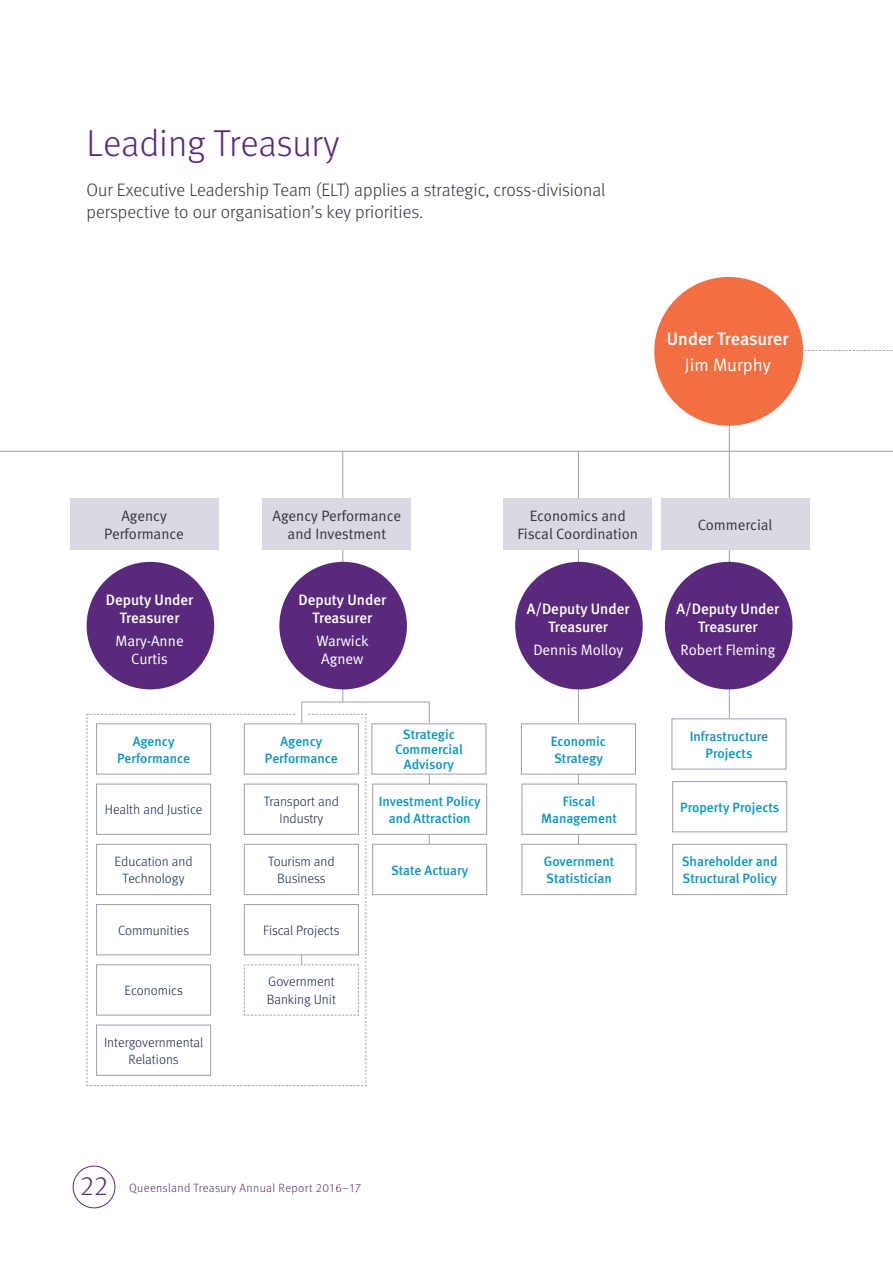
<style>
.page{position:relative;width:893px;height:1263px;background:#fff}
.page>*{position:absolute;margin:0;border:0;box-sizing:border-box;transform-origin:0 0}
.t1{font:300 37.5px "Meta OT";letter-spacing:-.005em;color:#592a7c}
.t2{font:300 27px "Meta OT";color:#592a7c}
.t3{font:300 18px/22.5px "Meta OT";color:#33353e}
.t4{font:18px "Meta Medium LF";letter-spacing:-.005em;color:#fff}
.t5{font:18px "Meta Normal LF";color:#fff}
.t6{font:15px/18px "Meta Normal LF";color:#33353e;text-align:center}
.t7{font:15px/18px "Meta Medium LF";color:#fff;text-align:center}
.t8{font:15px/18px "Meta Normal LF";color:#fff;text-align:center}
.t9{font:13.5px/17.2px "Meta Medium LF";color:#0a94c5;text-align:center}
.t10{font:300 13.5px/17.2px "Meta OT";color:#14234b;text-align:center}
.t11{font:300 12px "Meta OT";letter-spacing:.03em;color:#592a7c}
</style>
<div class="page">
<svg style="left:789px;top:350px;width:104px;height:45px"></svg>
<div style="left:73px;top:1166px;width:42px;height:42px;border:1px solid #592a7c;border-radius:50%"></div>
<svg style="left:0;top:450px;width:893px;height:491px"></svg>
<hr style="left:729px;top:397px;width:1px;height:352px;background:#9f9eaf">
<div style="left:654px;top:277px;width:149px;height:149px;background:#f36f42;border-radius:50%"></div>
<div style="left:661px;top:498px;width:148px;height:51px;background:#dad9e1"></div>
<div style="left:70px;top:498px;width:148px;height:51px;background:#dad9e1"></div>
<hr style="left:578px;top:451px;width:1px;height:431px;background:#9f9eaf">
<div style="left:503px;top:498px;width:149px;height:51px;background:#dad9e1"></div>
<hr style="left:342px;top:451px;width:1px;height:250px;background:#9f9eaf">
<div style="left:262px;top:498px;width:149px;height:51px;background:#dad9e1"></div>
<div style="left:87px;top:562px;width:127px;height:127px;background:#592a7c;border-radius:50%"></div>
<div style="left:279px;top:562px;width:128px;height:127px;background:#592a7c;border-radius:50%"></div>
<div style="left:515px;top:562px;width:128px;height:127px;background:#592a7c;border-radius:50%"></div>
<div style="left:665px;top:562px;width:127px;height:127px;background:#592a7c;border-radius:50%"></div>
<div style="left:372px;top:724px;width:114px;height:50px;background:#fff"></div>
<div style="left:371px;top:723px;width:115px;height:51px;border:1px solid #9f9eaf"></div>
<div style="left:373px;top:784px;width:114px;height:50px;background:#fff"></div>
<div style="left:372px;top:784px;width:115px;height:51px;border:1px solid #9f9eaf"></div>
<div style="left:373px;top:844px;width:114px;height:50px;background:#fff"></div>
<div style="left:372px;top:844px;width:115px;height:51px;border:1px solid #9f9eaf"></div>
<div style="left:521px;top:724px;width:114px;height:50px;background:#fff"></div>
<div style="left:521px;top:723px;width:115px;height:51px;border:1px solid #9f9eaf"></div>
<div style="left:522px;top:784px;width:114px;height:50px;background:#fff"></div>
<div style="left:522px;top:784px;width:114px;height:51px;border:1px solid #9f9eaf"></div>
<div style="left:522px;top:844px;width:114px;height:50px;background:#fff"></div>
<div style="left:522px;top:844px;width:114px;height:51px;border:1px solid #9f9eaf"></div>
<div style="left:672px;top:719px;width:114px;height:50px;background:#fff"></div>
<div style="left:671px;top:718px;width:115px;height:51px;border:1px solid #9f9eaf"></div>
<div style="left:673px;top:781px;width:114px;height:51px;background:#fff"></div>
<div style="left:672px;top:781px;width:115px;height:51px;border:1px solid #9f9eaf"></div>
<div style="left:673px;top:844px;width:114px;height:50px;background:#fff"></div>
<div style="left:672px;top:844px;width:115px;height:51px;border:1px solid #9f9eaf"></div>
<svg style="left:87px;top:701px;width:343px;height:385px"></svg>
<h1 class="t1" style="left:87px;top:122px;width:254px">Leading Treasury</h1>
<h3 class="t3" style="left:87px;top:179px;width:520px">Our Executive Leadership Team (ELT) applies a strategic, cross-divisional perspective to our organisation’s key priorities.</h3>
<h3 class="t4" style="left:667px;top:329px;width:123px">Under Treasurer</h3>
<h3 class="t5" style="left:685px;top:355px;width:87px">Jim Murphy</h3>
<p class="t6" style="left:104px;top:506px;width:81px">Agency<br>Performance</p>
<p class="t6" style="left:517px;top:506px;width:122px">Economics and<br>Fiscal Coordination</p>
<p class="t6" style="left:273px;top:506px;width:130px">Agency Performance and Investment</p>
<p class="t7" style="left:106px;top:591px;width:89px">Deputy Under<br>Treasurer</p>
<p class="t8" style="left:116px;top:631px;width:70px">Mary-Anne<br>Curtis</p>
<p class="t9" style="left:117px;top:732px;width:74px">Agency<br>Performance</p>
<p class="t10" style="left:105px;top:801px;width:99px">Health and Justice</p>
<p class="t10" style="left:115px;top:853px;width:80px">Education and<br>Technology</p>
<p class="t10" style="left:118px;top:922px;width:73px">Communities</p>
<p class="t10" style="left:124px;top:982px;width:60px">Economics</p>
<p class="t10" style="left:104px;top:1033px;width:101px">Intergovernmental<br>Relations</p>
<p class="t7" style="left:299px;top:591px;width:89px">Deputy Under<br>Treasurer</p>
<p class="t8" style="left:316px;top:631px;width:54px">Warwick<br>Agnew</p>
<p class="t9" style="left:265px;top:732px;width:74px">Agency<br>Performance</p>
<p class="t9" style="left:395px;top:727px;width:69px;line-height:15px">Strategic<br>Commercial<br>Advisory</p>
<p class="t10" style="left:264px;top:793px;width:76px">Transport and<br>Industry</p>
<p class="t10" style="left:268px;top:853px;width:68px">Tourism and<br>Business</p>
<p class="t9" style="left:379px;top:792px;width:104px">Investment Policy and Attraction</p>
<p class="t9" style="left:391px;top:861px;width:79px">State Actuary</p>
<p class="t10" style="left:263px;top:922px;width:78px">Fiscal Projects</p>
<p class="t10" style="left:267px;top:973px;width:71px;text-align:left">Government<br>Banking Unit</p>
<p class="t7" style="left:527px;top:600px;width:104px">A/Deputy Under<br>Treasurer</p>
<p class="t8" style="left:533px;top:640px;width:91px">Dennis Molloy</p>
<p class="t9" style="left:551px;top:732px;width:57px;text-align:left">Economic<br>Strategy</p>
<p class="t9" style="left:541px;top:792px;width:77px">Fiscal<br>Management</p>
<p class="t9" style="left:544px;top:853px;width:72px;text-align:left">Government<br>Statistician</p>
<p class="t6" style="left:698px;top:515px;width:76px">Commercial</p>
<p class="t7" style="left:676px;top:600px;width:104px">A/Deputy Under<br>Treasurer</p>
<p class="t8" style="left:681px;top:640px;width:96px">Robert Fleming</p>
<p class="t9" style="left:690px;top:727px;width:80px">Infrastructure<br>Projects</p>
<p class="t9" style="left:680px;top:798px;width:101px">Property Projects</p>
<p class="t9" style="left:682px;top:853px;width:98px;text-align:left">Shareholder and<br>Structural Policy</p>
<h2 class="t2" style="left:80px;top:1170px;width:29px">22</h2>
<p class="t11" style="left:129px;top:1180px;width:233px">Queensland Treasury Annual Report 2016–17</p>
</div>
